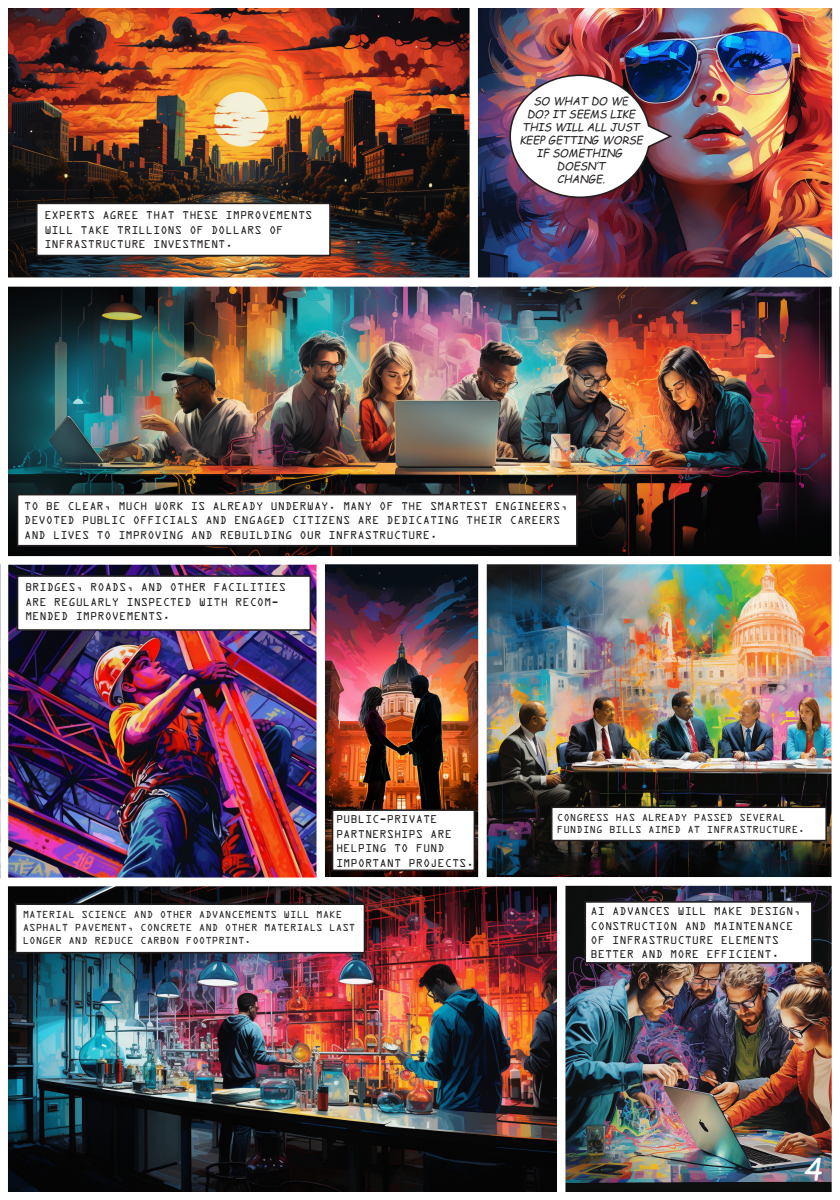
<style>
.page{position:relative;width:840px;height:1200px;background:#fff}
.page>*{position:absolute;margin:0;border:0;box-sizing:border-box;transform-origin:0 0}
.t1{font:italic 31.2px "Comic Sans MS";color:#fff}
.t2{font:12px/14.4px "OCRA Extended";color:#231f20}
.t3{font:10.8px/13px "OCRA Extended";color:#231f20}
.t4{font:italic 10.8px/13px "Comic Sans MS";color:#231f20;text-align:center}
</style>
<div class="page">
<img style="left:8px;top:8px;width:462px;height:269px">
<img style="left:8px;top:277px;width:832px;height:280px">
<img style="left:0;top:564px;width:317px;height:314px">
<img style="left:317px;top:556px;width:161px;height:322px">
<img style="left:470px;top:8px;width:370px;height:279px">
<img style="left:478px;top:556px;width:362px;height:322px">
<img style="left:0;top:878px;width:557px;height:314px">
<img style="left:565px;top:885px;width:267px;height:307px">
<div style="left:36px;top:203px;width:295px;height:53px;background:#fff;border:2px solid #231f20"></div>
<img style="left:509px;top:40px;width:188px;height:159px">
<img style="left:717px;top:31px;width:74px;height:62px">
<p class="t2" style="left:44px;top:208px;width:270px">EXPERTS AGREE THAT THESE IMPROVEMENTS<br>WILL TAKE TRILLIONS OF DOLLARS OF<br>INFRASTRUCTURE INVESTMENT.</p>
<p class="t4" style="left:519px;top:94px;width:125px">SO WHAT DO WE<br>DO? IT SEEMS LIKE<br>THIS WILL ALL JUST<br>KEEP GETTING WORSE<br>IF SOMETHING<br>DOESN‛T<br>CHANGE.</p>
<p class="t2" style="left:24px;top:499px;width:545px">TO BE CLEAR, MUCH WORK IS ALREADY UNDERWAY. MANY OF THE SMARTEST ENGINEERS,<br>DEVOTED PUBLIC OFFICIALS AND ENGAGED CITIZENS ARE DEDICATING THEIR CAREERS<br>AND LIVES TO IMPROVING AND REBUILDING OUR INFRASTRUCTURE.</p>
<p class="t2" style="left:25px;top:580px;width:262px">BRIDGES, ROADS, AND OTHER FACILITIES<br>ARE REGULARLY INSPECTED WITH RECOM-<br>MENDED IMPROVEMENTS.</p>
<p class="t2" style="left:336px;top:812px;width:139px">PUBLIC-PRIVATE<br>PARTNERSHIPS ARE<br>HELPING TO FUND<br>IMPORTANT PROJECTS.</p>
<p class="t3" style="left:557px;top:810px;width:249px">CONGRESS HAS ALREADY PASSED SEVERAL<br>FUNDING BILLS AIMED AT INFRASTRUCTURE.</p>
<p class="t3" style="left:23px;top:908px;width:334px">MATERIAL SCIENCE AND OTHER ADVANCEMENTS WILL MAKE<br>ASPHALT PAVEMENT, CONCRETE AND OTHER MATERIALS LAST<br>LONGER AND REDUCE CARBON FOOTPRINT.</p>
<p class="t2" style="left:591px;top:904px;width:212px">AI ADVANCES WILL MAKE DESIGN,<br>CONSTRUCTION AND MAINTENANCE<br>OF INFRASTRUCTURE ELEMENTS<br>BETTER AND MORE EFFICIENT.</p>
<h1 class="t1" style="left:803px;top:1147px;width:21px">4</h1>
</div>
